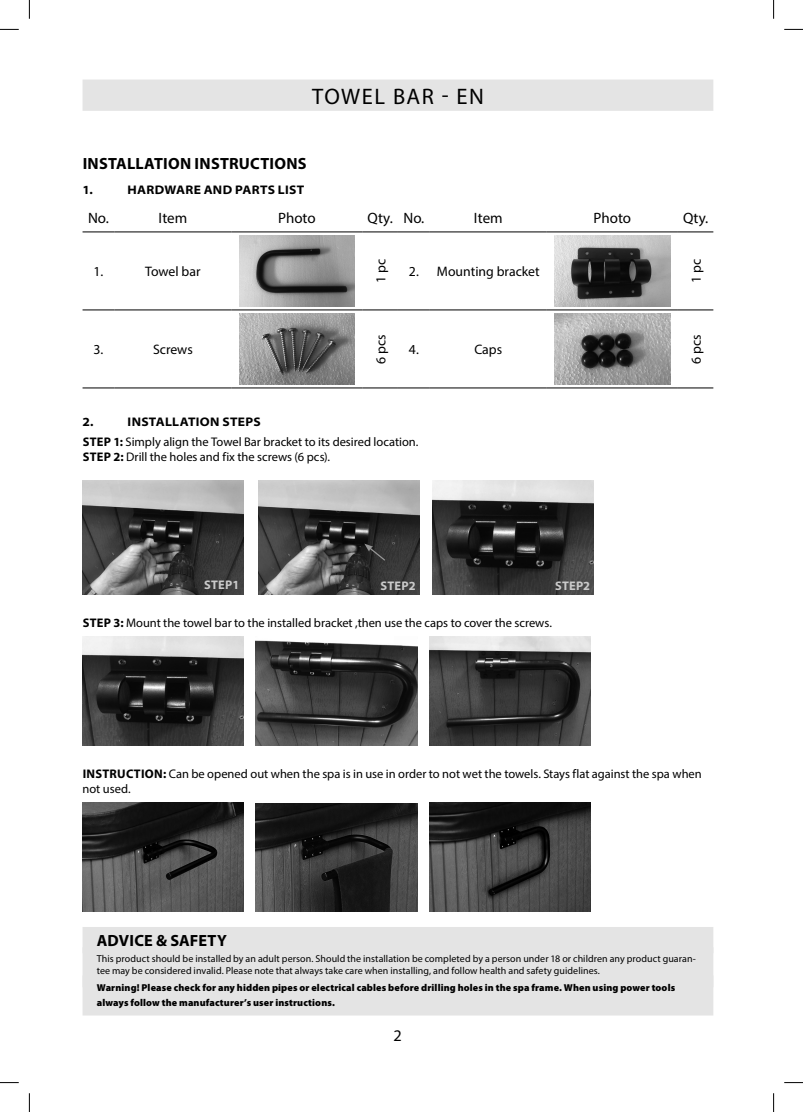
<style>
.page{position:relative;width:803px;height:1112px;background:#fff}
.page>*{position:absolute;margin:0;border:0;box-sizing:border-box;transform-origin:0 0}
.t1{font:22.5px "Myriad Pro";letter-spacing:.065em;color:#000}
.t2{font:700 16.25px "Myriad Pro";letter-spacing:.015em;color:#000}
.t3{font:16.25px "Myriad Pro";color:#000}
.t4{font:15px "Myriad Pro";color:#000}
.t5{font:13.75px "Myriad Pro";color:#000}
.t6{font:12.5px/19.2px "Myriad Pro";color:#000}
.t7{font:700 semi-expanded 12.5px "Myriad Pro";letter-spacing:.015em;color:#000}
.t8{font:700 12.5px "Myriad Pro";letter-spacing:.02em;color:#cacaca}
.t9{font:10px/12px "Myriad Pro";letter-spacing:.005em;color:#000}
.t10{font:900 10px/15px "Myriad Pro";letter-spacing:.015em;color:#000}
.s1{font-weight:700;font-stretch:semi-expanded}
.s2{font-weight:700}
</style>
<div class="page">
<div style="left:83px;top:79px;width:630px;height:32px;background:#e4e4e4"></div>
<div style="left:83px;top:926px;width:630px;height:27px;background:#e4e4e4"></div>
<div style="left:83px;top:946px;width:630px;height:40px;background:#e4e4e4"></div>
<div style="left:83px;top:975px;width:630px;height:40px;background:#e4e4e4"></div>
<hr style="left:83px;top:232px;width:31px;height:1px;background:#000">
<hr style="left:114px;top:232px;width:117px;height:1px;background:#000">
<hr style="left:231px;top:232px;width:131px;height:1px;background:#000">
<hr style="left:362px;top:232px;width:36px;height:1px;background:#000">
<hr style="left:398px;top:232px;width:32px;height:1px;background:#000">
<hr style="left:430px;top:232px;width:117px;height:1px;background:#000">
<hr style="left:547px;top:232px;width:131px;height:1px;background:#000">
<hr style="left:678px;top:232px;width:35px;height:1px;background:#000">
<hr style="left:83px;top:309px;width:31px;height:1px;background:#000">
<hr style="left:114px;top:309px;width:117px;height:1px;background:#000">
<hr style="left:231px;top:309px;width:131px;height:1px;background:#000">
<hr style="left:362px;top:309px;width:36px;height:1px;background:#000">
<hr style="left:398px;top:309px;width:32px;height:1px;background:#000">
<hr style="left:430px;top:309px;width:117px;height:1px;background:#000">
<hr style="left:547px;top:309px;width:131px;height:1px;background:#000">
<hr style="left:678px;top:309px;width:35px;height:1px;background:#000">
<hr style="left:83px;top:387px;width:31px;height:1px;background:#000">
<hr style="left:114px;top:387px;width:117px;height:1px;background:#000">
<hr style="left:231px;top:387px;width:131px;height:1px;background:#000">
<hr style="left:362px;top:387px;width:36px;height:1px;background:#000">
<hr style="left:398px;top:387px;width:32px;height:1px;background:#000">
<hr style="left:430px;top:387px;width:117px;height:1px;background:#000">
<hr style="left:547px;top:387px;width:131px;height:1px;background:#000">
<hr style="left:678px;top:387px;width:35px;height:1px;background:#000">
<img style="left:239px;top:236px;width:116px;height:70px">
<img style="left:554px;top:236px;width:116px;height:70px">
<img style="left:239px;top:314px;width:116px;height:70px">
<img style="left:554px;top:314px;width:116px;height:70px">
<img style="left:83px;top:481px;width:161px;height:113px">
<img style="left:259px;top:481px;width:161px;height:113px">
<img style="left:432px;top:481px;width:161px;height:113px">
<svg style="left:364px;top:543px;width:23px;height:19px"></svg>
<img style="left:83px;top:636px;width:161px;height:109px">
<img style="left:256px;top:640px;width:161px;height:105px">
<img style="left:429px;top:636px;width:161px;height:109px">
<img style="left:83px;top:802px;width:161px;height:109px">
<img style="left:256px;top:803px;width:161px;height:108px">
<img style="left:429px;top:802px;width:161px;height:109px">
<svg style="left:0;top:29px;width:19px;height:1px"></svg>
<svg style="left:784px;top:29px;width:19px;height:1px"></svg>
<svg style="left:0;top:1082px;width:19px;height:1px"></svg>
<svg style="left:784px;top:1082px;width:19px;height:1px"></svg>
<svg style="left:29px;top:0;width:1px;height:19px"></svg>
<svg style="left:29px;top:1093px;width:1px;height:18px"></svg>
<svg style="left:773px;top:0;width:1px;height:19px"></svg>
<svg style="left:773px;top:1093px;width:1px;height:18px"></svg>
<h1 class="t1" style="left:312px;top:83px;width:173px">TOWEL BAR - EN</h1>
<h2 class="t2" style="left:83px;top:152px;width:225px">INSTALLATION INSTRUCTIONS</h2>
<p class="t7" style="left:83px;top:182px;width:12px">1.</p>
<p class="t7" style="left:128px;top:182px;width:178px">HARDWARE AND PARTS LIST</p>
<p class="t4" style="left:88px;top:209px;width:22px">No.</p>
<p class="t4" style="left:159px;top:209px;width:30px">Item</p>
<p class="t4" style="left:278px;top:209px;width:39px">Photo</p>
<p class="t4" style="left:368px;top:209px;width:58px">Qty. No.</p>
<p class="t4" style="left:474px;top:209px;width:30px">Item</p>
<p class="t4" style="left:593px;top:209px;width:39px">Photo</p>
<p class="t4" style="left:683px;top:209px;width:27px">Qty.</p>
<p class="t5" style="left:94px;top:263px;width:11px">1.</p>
<p class="t5" style="left:145px;top:263px;width:57px">Towel bar</p>
<p class="t5" style="left:372px;top:283px;width:25px;rotate:-90deg">1 pc</p>
<p class="t5" style="left:409px;top:263px;width:132px">2. Mounting bracket</p>
<p class="t5" style="left:688px;top:283px;width:25px;rotate:-90deg">1 pc</p>
<p class="t5" style="left:94px;top:341px;width:11px">3.</p>
<p class="t5" style="left:153px;top:341px;width:41px">Screws</p>
<p class="t5" style="left:372px;top:363px;width:31px;rotate:-90deg">6 pcs</p>
<p class="t5" style="left:409px;top:341px;width:11px">4.</p>
<p class="t5" style="left:474px;top:341px;width:29px">Caps</p>
<p class="t5" style="left:688px;top:363px;width:31px;rotate:-90deg">6 pcs</p>
<p class="t6" style="left:83px;top:412px;width:337px;text-indent:45px"><span class="s1">INSTALLATION STEPS<br></span><span class="s2">STEP 1:</span> Simply align the Towel Bar bracket to its desired location.</p>
<p class="t6" style="left:83px;top:446px;width:249px"><span class="s2">STEP 2:</span> Drill the holes and fix the screws (6 pcs).</p>
<p class="t7" style="left:83px;top:414px;width:13px">2.</p>
<p class="t8" style="left:204px;top:576px;width:37px">STEP1</p>
<p class="t8" style="left:380px;top:577px;width:37px">STEP2</p>
<p class="t8" style="left:555px;top:577px;width:37px">STEP2</p>
<p class="t6" style="left:83px;top:613px;width:471px"><span class="s2">STEP 3:</span> Mount the towel bar to the installed bracket ,then use the caps to cover the screws.</p>
<p class="t6" style="left:83px;top:766px;width:621px;line-height:15px"><span class="s2">INSTRUCTION:</span> Can be opened out when the spa is in use in order to not wet the towels. Stays flat against the spa when not used.</p>
<h2 class="t2" style="left:97px;top:929px;width:131px">ADVICE &amp; SAFETY</h2>
<p class="t9" style="left:97px;top:952px;width:601px">This product should be installed by an adult person. Should the installation be completed by a person under 18 or children any product guaran&shy;tee may be considered invalid. Please note that always take care when installing, and follow health and safety guidelines.</p>
<p class="t10" style="left:97px;top:979px;width:580px">Warning! Please check for any hidden pipes or electrical cables before drilling holes in the spa frame. When using power tools always follow the manufacturer’s user instructions.</p>
<h2 class="t3" style="left:393px;top:1025px;width:10px">2</h2>
</div>
